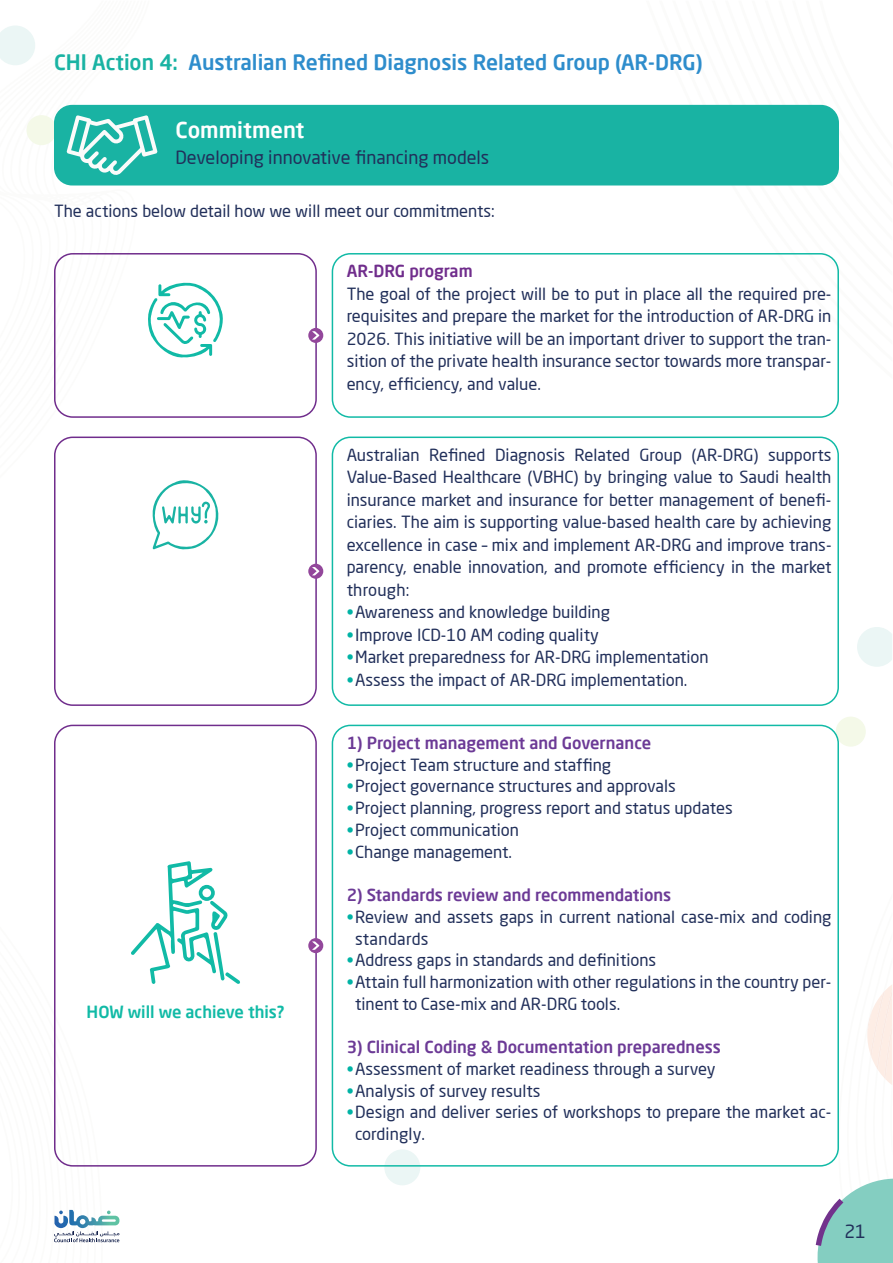
<style>
.page{position:relative;width:893px;height:1263px;background:#fff}
.page>*{position:absolute;margin:0;border:0;box-sizing:border-box;transform-origin:0 0}
.t1{font:500 21.9px "Neo Sans Arabic";color:#fff}
.t2{font:500 21px "Neo Sans Arabic";color:#2e8dcc}
.t3{font:18px "Neo Sans Arabic";color:#212f5a}
.t4{font:16.5px/22.5px "Neo Sans Arabic";color:#212f5a}
.t5{font:500 16.5px "Neo Sans Arabic";color:#6c3a96}
.t6{font:500 16.5px "Neo Sans Arabic";color:#11baa6}
.t7{font:500 16.5px "Neo Sans Arabic";color:#702d8c}
.s1{color:#19b3a3}
.s2{color:#00b3a5}
</style>
<div class="page">
<svg style="left:646px;top:104px;width:193px;height:163px"></svg>
<svg style="left:34px;top:104px;width:116px;height:347px"></svg>
<svg style="left:857px;top:627px;width:35px;height:40px"></svg>
<div style="left:836px;top:717px;width:30px;height:30px;background:#f4f9e8;border-radius:50%"></div>
<div style="left:384px;top:1149px;width:36px;height:36px;background:#ebf6f5;border-radius:18px"></div>
<svg style="left:816px;top:985px;width:77px;height:278px"></svg>
<svg style="left:54px;top:1152px;width:65px;height:91px"></svg>
<svg style="left:0;top:26px;width:35px;height:39px"></svg>
<div style="left:26px;top:115px;width:31px;height:30px;background:#f4f9e8;border-radius:50%"></div>
<div style="left:54px;top:105px;width:785px;height:80px;background:#19b3a3;border-radius:18px"></div>
<svg style="left:66px;top:115px;width:92px;height:60px"></svg>
<div style="left:332px;top:253px;width:507px;height:165px;border:2px solid #11baa6;border-radius:18px"></div>
<div style="left:332px;top:437px;width:507px;height:269px;border:2px solid #11baa6;border-radius:18px"></div>
<div style="left:332px;top:725px;width:507px;height:441px;border:2px solid #11baa6;border-radius:18px"></div>
<div style="left:54px;top:253px;width:263px;height:165px;border:2px solid #702d8c;border-radius:18px"></div>
<div style="left:54px;top:437px;width:263px;height:269px;border:2px solid #702d8c;border-radius:18px"></div>
<div style="left:54px;top:725px;width:263px;height:441px;border:2px solid #702d8c;border-radius:18px"></div>
<div style="left:308px;top:328px;width:15px;height:15px;background:#93479b;border-radius:50%"></div>
<svg style="left:312px;top:331px;width:7px;height:9px"></svg>
<svg style="left:308px;top:564px;width:15px;height:15px"></svg>
<svg style="left:312px;top:567px;width:7px;height:8px"></svg>
<div style="left:308px;top:938px;width:15px;height:15px;background:#93479b;border-radius:50%"></div>
<svg style="left:312px;top:941px;width:7px;height:9px"></svg>
<svg style="left:152px;top:480px;width:67px;height:70px"></svg>
<svg style="left:131px;top:861px;width:109px;height:123px"></svg>
<svg style="left:147px;top:282px;width:76px;height:77px"></svg>
<p class="t2" style="left:54px;top:46px;width:650px"><span class="s1">CHI Action 4:</span> Australian Refined Diagnosis Related Group (AR-DRG)</p>
<h1 class="t1" style="left:175px;top:113px;width:130px">Commitment</h1>
<p class="t3" style="left:175px;top:144px;width:315px">Developing innovative financing models</p>
<p class="t4" style="left:54px;top:200px;width:442px">The actions below detail how we will meet our commitments:</p>
<p class="t7" style="left:347px;top:258px;width:127px">AR-DRG program</p>
<p class="t4" style="left:347px;top:282px;width:486px;text-align:justify">The goal of the project will be to put in place all the required pre&shy;requisites and prepare the market for the introduction of AR-DRG in 2026. This initiative will be an important driver to support the tran&shy;sition of the private health insurance sector towards more transpar&shy;ency, efficiency, and value.</p>
<p class="t6" style="left:87px;top:999px;width:199px">HOW will we achieve this?</p>
<p class="t4" style="left:347px;top:443px;width:486px;text-align:justify">Australian Refined Diagnosis Related Group (AR-DRG) supports Value-Based Healthcare (VBHC) by bringing value to Saudi health insurance market and insurance for better management of benefi&shy;ciaries. The aim is supporting value-based health care by achieving excellence in case – mix and implement AR-DRG and improve trans&shy;parency, enable innovation, and promote efficiency in the market through:</p>
<p class="t4" style="left:347px;top:601px;width:265px"><span class="s2">•</span>Awareness and knowledge building</p>
<p class="t4" style="left:347px;top:624px;width:254px"><span class="s2">•</span>Improve ICD-10 AM coding quality</p>
<p class="t4" style="left:347px;top:646px;width:364px"><span class="s2">•</span>Market preparedness for AR-DRG implementation</p>
<p class="t4" style="left:347px;top:669px;width:342px"><span class="s2">•</span>Assess the impact of AR-DRG implementation.</p>
<p class="t5" style="left:347px;top:730px;width:306px">1) Project management and Governance</p>
<p class="t4" style="left:347px;top:753px;width:266px"><span class="s2">•</span>Project Team structure and staffing</p>
<p class="t4" style="left:347px;top:775px;width:331px"><span class="s2">•</span>Project governance structures and approvals</p>
<p class="t4" style="left:347px;top:797px;width:387px"><span class="s2">•</span>Project planning, progress report and status updates</p>
<p class="t4" style="left:347px;top:818px;width:174px"><span class="s2">•</span>Project communication</p>
<p class="t4" style="left:347px;top:840px;width:167px"><span class="s2">•</span>Change management.</p>
<p class="t5" style="left:347px;top:882px;width:326px">2) Standards review and recommendations</p>
<p class="t4" style="left:355px;top:906px;width:478px;line-height:21.8px;text-indent:-8px"><span class="s2">•</span>Review and assets gaps in current national case-mix and coding standards</p>
<p class="t4" style="left:347px;top:949px;width:311px"><span class="s2">•</span>Address gaps in standards and definitions</p>
<p class="t4" style="left:355px;top:971px;width:478px;line-height:21.8px;text-indent:-8px"><span class="s2">•</span>Attain full harmonization with other regulations in the country per&shy;tinent to Case-mix and AR-DRG tools.</p>
<p class="t5" style="left:347px;top:1034px;width:376px">3) Clinical Coding &amp; Documentation preparedness</p>
<p class="t4" style="left:347px;top:1058px;width:370px"><span class="s2">•</span>Assessment of market readiness through a survey</p>
<p class="t4" style="left:347px;top:1079px;width:195px"><span class="s2">•</span>Analysis of survey results</p>
<p class="t4" style="left:355px;top:1102px;width:478px;line-height:21.8px;text-indent:-8px"><span class="s2">•</span>Design and deliver series of workshops to prepare the market ac&shy;cordingly.</p>
<p class="t3" style="left:844px;top:1218px;width:23px">21</p>
</div>
